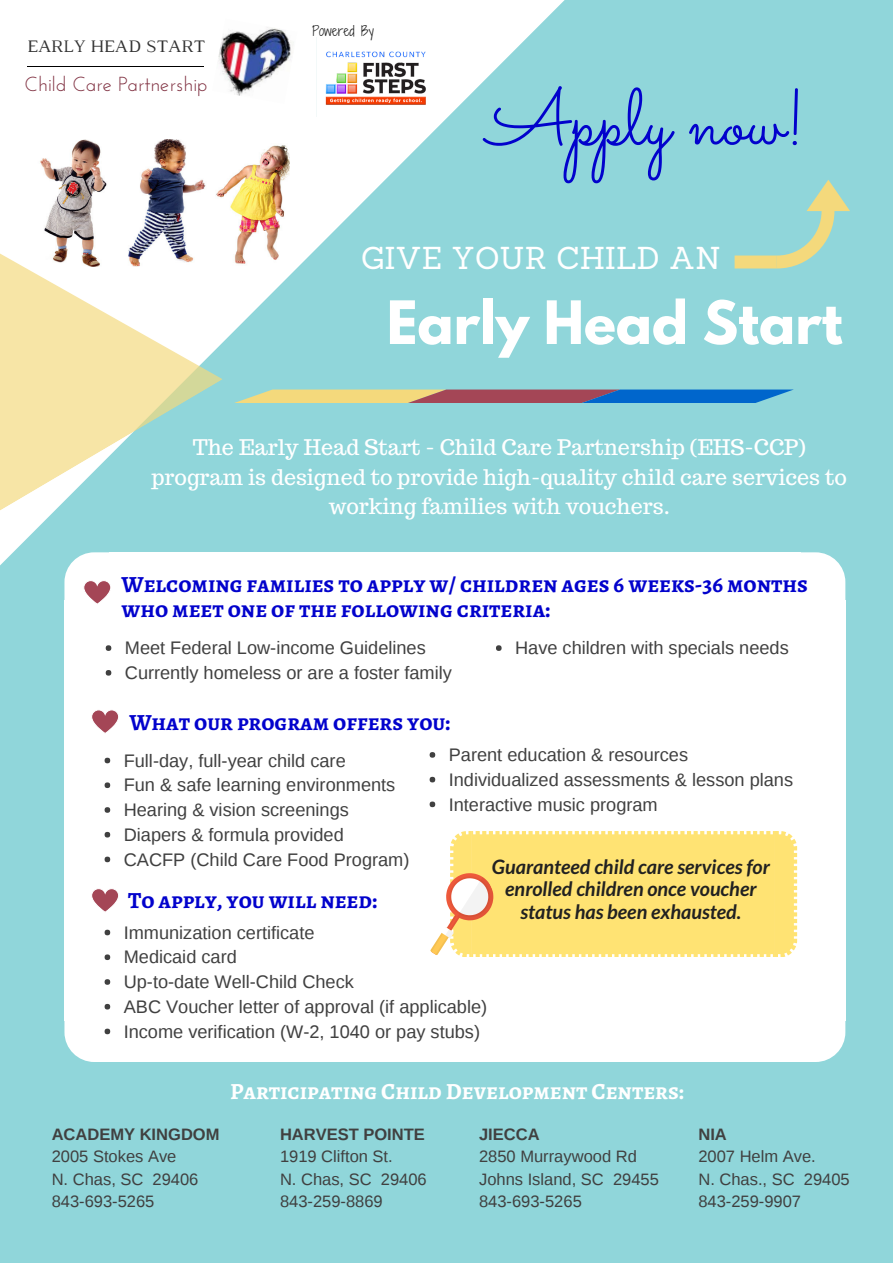
<style>
.page{position:relative;width:893px;height:1263px;background:#fff}
.page>*{position:absolute;margin:0;border:0;box-sizing:border-box;transform-origin:0 0}
.t1{font:79.35px "Sacramento";color:#0202cc}
.t2{font:700 52.95px "League Spartan";color:#fff}
.t3{font:30.9px "Sanchez";color:#fff}
.t4{font:700 23.1px/24.8px "Alegreya SC";color:#0202cc}
.t5{font:700 23.1px "Alegreya SC";color:#fff}
.t6{font:21.45px/29.2px "Trocchi";color:#fff;text-align:center}
.t7{font:20.25px "Josefin Sans";color:#7d2c3d}
.t8{font:italic 700 19.8px/22.5px "Lato";color:#212121;text-align:center}
.t9{font:18.15px/24.8px "Liberation Sans";color:#404040}
.t10{font:18px "Luthier";color:#323232}
.t11{font:16.5px/22.5px "Liberation Sans";color:#404040}
.t12{font:700 16.5px "Liberation Sans";color:#404040}
.t13{font:13.2px "Shadows Into Light Two";color:#222}
</style>
<div class="page">
<div style="left:0;top:0;width:892px;height:1262px;background:#90d6da"></div>
<svg style="left:800px;top:552px;width:45px;height:48px;background:#f0f9fa"></svg>
<div style="left:799px;top:600px;width:46px;height:420px;background:#fff"></div>
<div style="left:93px;top:581px;width:739px;height:458px;background:#fff"></div>
<div style="left:109px;top:552px;width:691px;height:49px;background:#fff"></div>
<div style="left:64px;top:600px;width:47px;height:420px;background:#fff"></div>
<div style="left:109px;top:1019px;width:691px;height:43px;background:#fff"></div>
<svg style="left:800px;top:1020px;width:45px;height:42px"></svg>
<svg style="left:0;top:0;width:583px;height:566px"></svg>
<img style="left:36px;top:139px;width:253px;height:127px">
<img style="left:212px;top:19px;width:85px;height:85px">
<hr style="left:27px;top:66px;width:176px;height:1px;background:#000">
<img style="left:316px;top:37px;width:118px;height:80px">
<svg style="left:496px;top:645px;width:5px;height:6px"></svg>
<svg style="left:734px;top:180px;width:116px;height:88px"></svg>
<svg style="left:106px;top:645px;width:5px;height:6px"></svg>
<svg style="left:106px;top:670px;width:5px;height:6px"></svg>
<svg style="left:105px;top:758px;width:5px;height:5px"></svg>
<svg style="left:105px;top:782px;width:5px;height:6px"></svg>
<svg style="left:105px;top:807px;width:5px;height:6px"></svg>
<svg style="left:105px;top:832px;width:5px;height:5px"></svg>
<svg style="left:105px;top:857px;width:5px;height:5px"></svg>
<svg style="left:429px;top:752px;width:6px;height:6px"></svg>
<svg style="left:429px;top:777px;width:6px;height:5px"></svg>
<svg style="left:429px;top:801px;width:6px;height:6px"></svg>
<svg style="left:234px;top:389px;width:559px;height:13px;background:#888a92"></svg>
<svg style="left:64px;top:552px;width:47px;height:52px"></svg>
<svg style="left:92px;top:710px;width:27px;height:23px"></svg>
<svg style="left:0;top:186px;width:223px;height:325px"></svg>
<svg style="left:430px;top:831px;width:367px;height:126px;background:#fee37f"></svg>
<svg style="left:92px;top:888px;width:27px;height:24px"></svg>
<svg style="left:105px;top:930px;width:5px;height:5px"></svg>
<svg style="left:105px;top:954px;width:5px;height:6px"></svg>
<svg style="left:105px;top:979px;width:5px;height:6px"></svg>
<svg style="left:105px;top:1004px;width:5px;height:5px"></svg>
<svg style="left:64px;top:1020px;width:47px;height:42px"></svg>
<p class="t13" style="left:312px;top:21px;width:63px">Powered By</p>
<p class="t10" style="left:27px;top:39px;width:180px">EARLY HEAD START</p>
<p class="t7" style="left:24px;top:76px;width:185px">Child Care Partnership</p>
<h1 class="t1" style="left:486px;top:70px;width:320px">Apply now!</h1>
<h3 class="t3" style="left:361px;top:238px;width:361px">GIVE YOUR CHILD AN</h3>
<h2 class="t2" style="left:387px;top:296px;width:457px">Early Head Start</h2>
<p class="t6" style="left:152px;top:433px;width:696px">The Early Head Start - Child Care Partnership (EHS-CCP) program is designed to provide high-quality child care services to working families with vouchers.</p>
<p class="t4" style="left:121px;top:572px;width:688px">Welcoming families to apply w/ children ages 6 weeks-36 months who meet one of the following criteria:</p>
<p class="t9" style="left:125px;top:636px;width:302px">Meet Federal Low-income Guidelines</p>
<p class="t9" style="left:515px;top:636px;width:275px">Have children with specials needs</p>
<p class="t9" style="left:125px;top:660px;width:328px">Currently homeless or are a foster family</p>
<p class="t4" style="left:129px;top:709px;width:323px">What our program offers you:</p>
<p class="t9" style="left:124px;top:748px;width:287px">Full-day, full-year child care<br>Fun &amp; safe learning environments<br>Hearing &amp; vision screenings<br>Diapers &amp; formula provided<br>CACFP (Child Care Food Program)</p>
<p class="t9" style="left:449px;top:742px;width:346px">Parent education &amp; resources<br>Individualized assessments &amp; lesson plans<br>Interactive music program</p>
<p class="t8" style="left:492px;top:855px;width:279px">Guaranteed child care services for enrolled children once voucher status has been exhausted.</p>
<p class="t4" style="left:128px;top:888px;width:251px">To apply, you will need:</p>
<p class="t9" style="left:124px;top:920px;width:365px">Immunization certificate<br>Medicaid card<br>Up-to-date Well-Child Check<br>ABC Voucher letter of approval (if applicable)<br>Income verification (W-2, 1040 or pay stubs)</p>
<p class="t12" style="left:52px;top:1125px;width:169px">ACADEMY KINGDOM</p>
<p class="t11" style="left:52px;top:1145px;width:148px">2005 Stokes Ave<br>N. Chas, SC 29406<br>843-693-5265</p>
<p class="t5" style="left:230px;top:1076px;width:455px">Participating Child Development Centers:</p>
<p class="t12" style="left:280px;top:1125px;width:146px">HARVEST POINTE</p>
<p class="t11" style="left:280px;top:1145px;width:148px">1919 Clifton St.<br>N. Chas, SC 29406<br>843-259-8869</p>
<p class="t12" style="left:479px;top:1125px;width:62px">JIECCA</p>
<p class="t11" style="left:479px;top:1145px;width:181px">2850 Murraywood Rd<br>Johns Island, SC 29455<br>843-693-5265</p>
<p class="t12" style="left:698px;top:1125px;width:30px">NIA</p>
<p class="t11" style="left:698px;top:1145px;width:153px">2007 Helm Ave.<br>N. Chas., SC 29405<br>843-259-9907</p>
</div>
